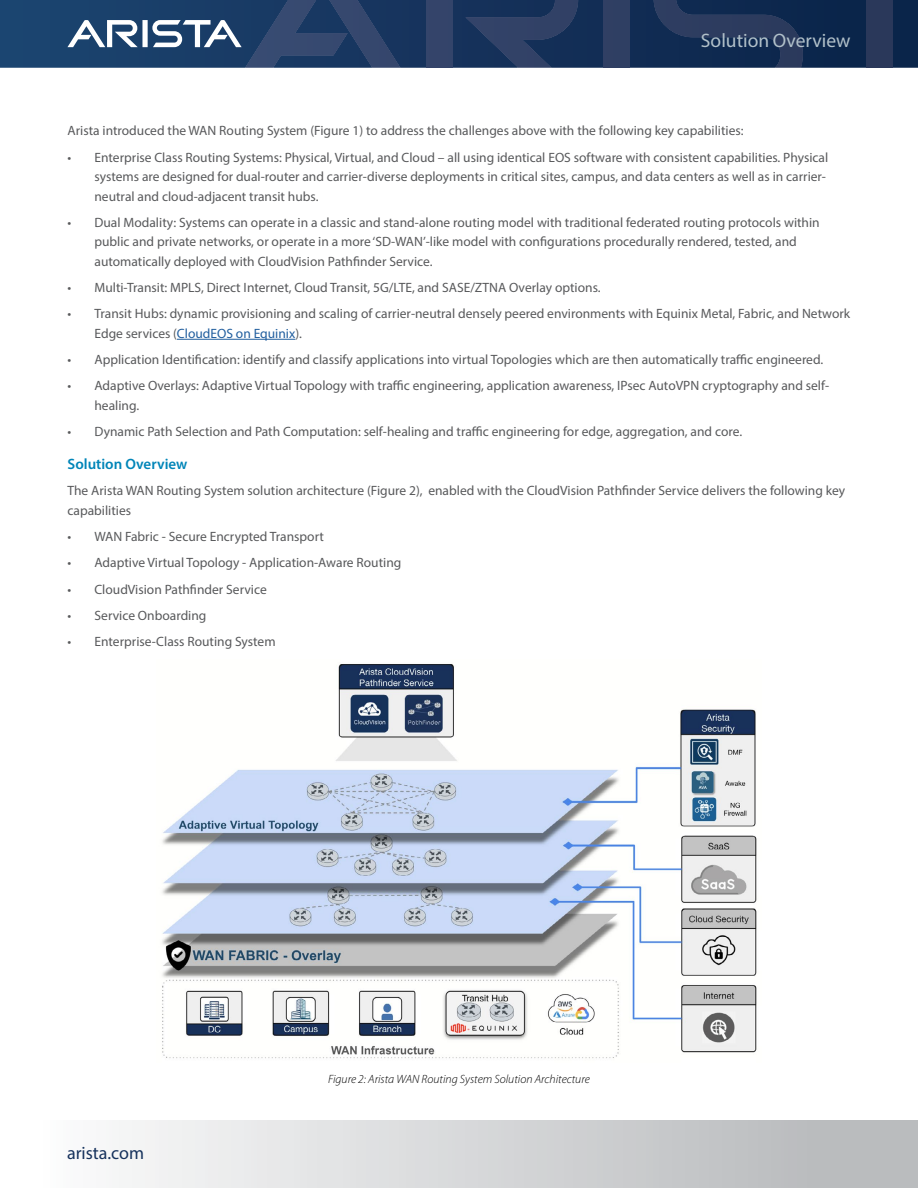
<style>
.page{position:relative;width:918px;height:1188px;background:#fff}
.page>*{position:absolute;margin:0;border:0;box-sizing:border-box;transform-origin:0 0}
.t1{font:19.5px "Myriad Pro";color:#b1c0c9}
.t2{font:18px "Myriad Pro";color:#16325c}
.t3{font:600 15px "Myriad Pro";color:#0085b8}
.t4{font:13.5px/19.5px "Myriad Pro";color:#58595b}
.t5{font:italic 300 12px "Myriad Pro";color:#000}
.s1{color:#215e9e}
</style>
<div class="page">
<svg style="left:0;top:0;width:918px;height:68px;background:#13325a"></svg>
<div style="left:426px;top:0;width:26px;height:68px;background:#34446a"></div>
<svg style="left:465px;top:0;width:113px;height:68px;background:#22385f"></svg>
<svg style="left:67px;top:0;width:333px;height:68px;background:#334f75"></svg>
<div style="left:604px;top:0;width:26px;height:68px;background:#2f3f63"></div>
<svg style="left:654px;top:0;width:149px;height:68px;background:#1a3156"></svg>
<div style="left:867px;top:0;width:26px;height:68px;background:#2a385a"></div>
<div style="left:0;top:1120px;width:918px;height:68px;background:linear-gradient(to right,#fff,#b3b5b7)"></div>
<hr style="left:177px;top:339px;width:118px;height:1px;background:#215e9e">
<img style="left:162px;top:664px;width:595px;height:395px">
<h1 class="t1" style="left:701px;top:29px;width:151px">Solution Overview</h1>
<p class="t4" style="left:68px;top:121px;width:678px">Arista introduced the WAN Routing System (Figure 1) to address the challenges above with the following key capabilities:</p>
<p class="t4" style="left:94px;top:147px;width:735px;text-indent:-27px">• Enterprise Class Routing Systems: Physical, Virtual, and Cloud – all using identical EOS software with consistent capabilities. Physical systems are designed for dual-router and carrier-diverse deployments in critical sites, campus, and data centers as well as in carrier&shy;neutral and cloud-adjacent transit hubs.</p>
<p class="t4" style="left:94px;top:212px;width:727px;text-indent:-27px">• Dual Modality: Systems can operate in a classic and stand-alone routing model with traditional federated routing protocols within public and private networks, or operate in a more ‘SD-WAN’-like model with configurations procedurally rendered, tested, and automatically deployed with CloudVision Pathfinder Service.</p>
<p class="t4" style="left:68px;top:278px;width:535px">• Multi-Transit: MPLS, Direct Internet, Cloud Transit, 5G/LTE, and SASE/ZTNA Overlay options.</p>
<p class="t4" style="left:94px;top:304px;width:757px;text-indent:-27px">• Transit Hubs: dynamic provisioning and scaling of carrier-neutral densely peered environments with Equinix Metal, Fabric, and Network<br>Edge services (<span class="s1">CloudEOS on Equinix</span>).</p>
<p class="t4" style="left:68px;top:350px;width:757px">• Application Identification: identify and classify applications into virtual Topologies which are then automatically traffic engineered.</p>
<p class="t4" style="left:94px;top:376px;width:736px;text-indent:-27px">• Adaptive Overlays: Adaptive Virtual Topology with traffic engineering, application awareness, IPsec AutoVPN cryptography and self&shy;healing.</p>
<p class="t4" style="left:68px;top:422px;width:676px">• Dynamic Path Selection and Path Computation: self-healing and traffic engineering for edge, aggregation, and core.</p>
<p class="t3" style="left:68px;top:455px;width:121px">Solution Overview</p>
<p class="t4" style="left:68px;top:481px;width:779px">The Arista WAN Routing System solution architecture (Figure 2), enabled with the CloudVision Pathfinder Service delivers the following key capabilities</p>
<p class="t4" style="left:68px;top:527px;width:258px">• WAN Fabric - Secure Encrypted Transport</p>
<p class="t4" style="left:68px;top:553px;width:335px">• Adaptive Virtual Topology - Application-Aware Routing</p>
<p class="t4" style="left:68px;top:579px;width:201px">• CloudVision Pathfinder Service</p>
<p class="t4" style="left:68px;top:605px;width:140px">• Service Onboarding</p>
<p class="t4" style="left:68px;top:632px;width:210px">• Enterprise-Class Routing System</p>
<h2 class="t2" style="left:67px;top:1142px;width:79px">arista.com</h2>
<p class="t5" style="left:328px;top:1073px;width:263px">Figure 2: Arista WAN Routing System Solution Architecture</p>
</div>
